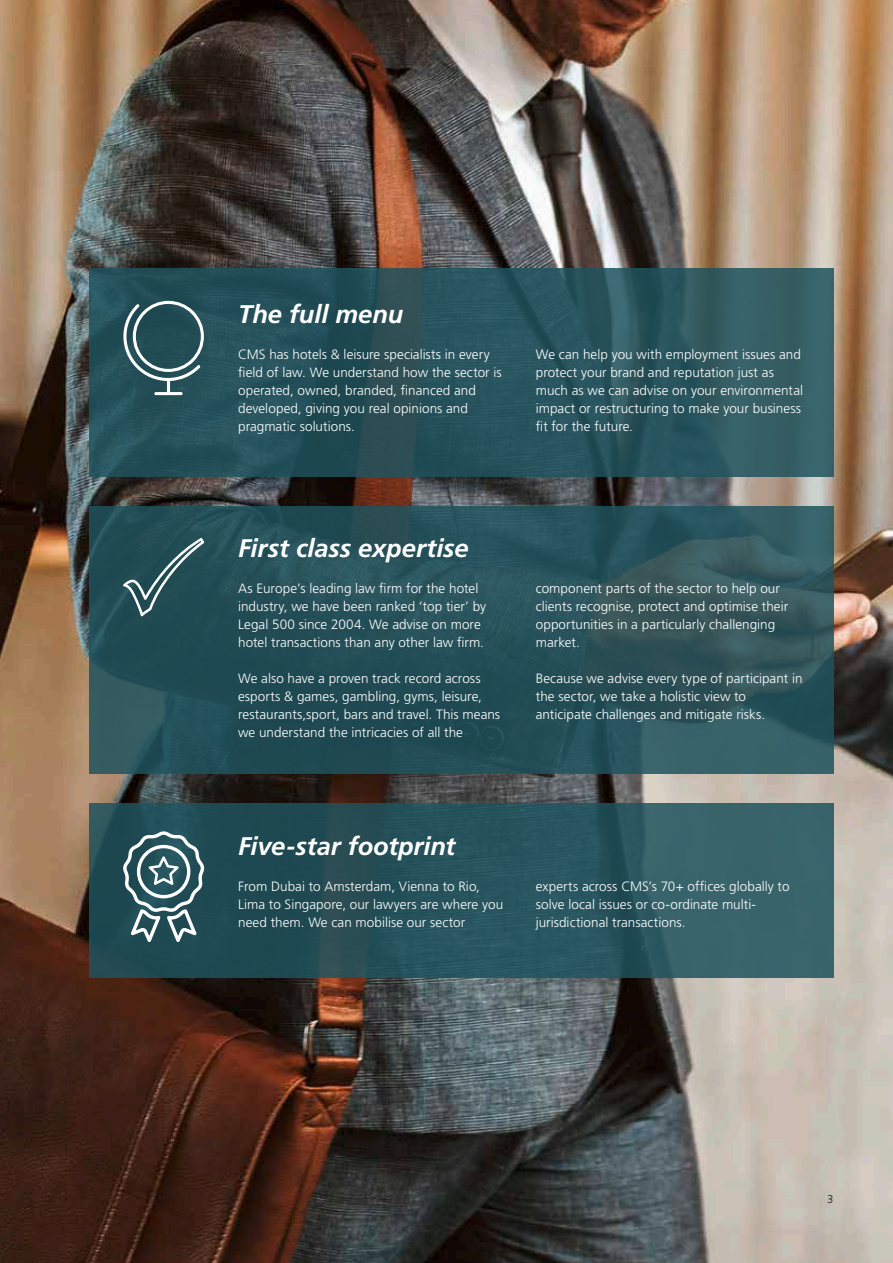
<style>
.page{position:relative;width:893px;height:1263px;background:#fff}
.page>*{position:absolute;margin:0;border:0;box-sizing:border-box;transform-origin:0 0}
.Head_4___30_36pt___L{font:italic 700 25.5px "Frutiger LT Pro";letter-spacing:-.005em;color:#fff}
.t1{font:300 13.5px/18px "Frutiger LT Pro";letter-spacing:.005em;color:#fff}
.Page___right___7_5_1{font:300 11.25px "Frutiger LT Pro";color:#151616}
</style>
<div class="page">
<img style="left:0;top:0;width:893px;height:1263px">
<svg style="left:89px;top:268px;width:744px;height:208px;fill:#28535d"></svg>
<svg style="left:123px;top:301px;width:81px;height:94px"></svg>
<svg style="left:89px;top:506px;width:744px;height:268px;fill:#264f57"></svg>
<svg style="left:123px;top:538px;width:81px;height:78px"></svg>
<svg style="left:89px;top:804px;width:744px;height:174px"></svg>
<svg style="left:123px;top:831px;width:82px;height:111px"></svg>
<p class="Head_4___30_36pt___L" style="left:238px;top:299px;width:167px">The full menu</p>
<p class="t1" style="left:238px;top:346px;width:265px">CMS has hotels &amp; leisure specialists in every field of law. We understand how the sector is operated, owned, branded, financed and developed, giving you real opinions and pragmatic solutions.</p>
<p class="t1" style="left:536px;top:346px;width:269px">We can help you with employment issues and protect your brand and reputation just as much as we can advise on your environmental impact or restructuring to make your business fit for the future.</p>
<p class="Head_4___30_36pt___L" style="left:238px;top:534px;width:232px">First class expertise</p>
<p class="t1" style="left:238px;top:580px;width:249px">As Europe’s leading law firm for the hotel industry, we have been ranked ‘top tier’ by Legal 500 since 2004. We advise on more hotel transactions than any other law firm.</p>
<p class="t1" style="left:238px;top:670px;width:264px">We also have a proven track record across esports &amp; games, gambling, gyms, leisure, restaurants,sport, bars and travel. This means we understand the intricacies of all the</p>
<p class="t1" style="left:536px;top:580px;width:254px">component parts of the sector to help our clients recognise, protect and optimise their opportunities in a particularly challenging market.</p>
<p class="t1" style="left:536px;top:670px;width:268px">Because we advise every type of participant in the sector, we take a holistic view to anticipate challenges and mitigate risks.</p>
<p class="Head_4___30_36pt___L" style="left:238px;top:831px;width:219px">Five-star footprint</p>
<p class="t1" style="left:238px;top:877px;width:267px">From Dubai to Amsterdam, Vienna to Rio,<br>Lima to Singapore, our lawyers are where you need them. We can mobilise our sector</p>
<p class="t1" style="left:536px;top:877px;width:255px">experts across CMS’s 70+ offices globally to solve local issues or co-ordinate multi&shy;jurisdictional transactions.</p>
<p class="Page___right___7_5_1" style="left:827px;top:1193px;width:8px">3</p>
</div>
